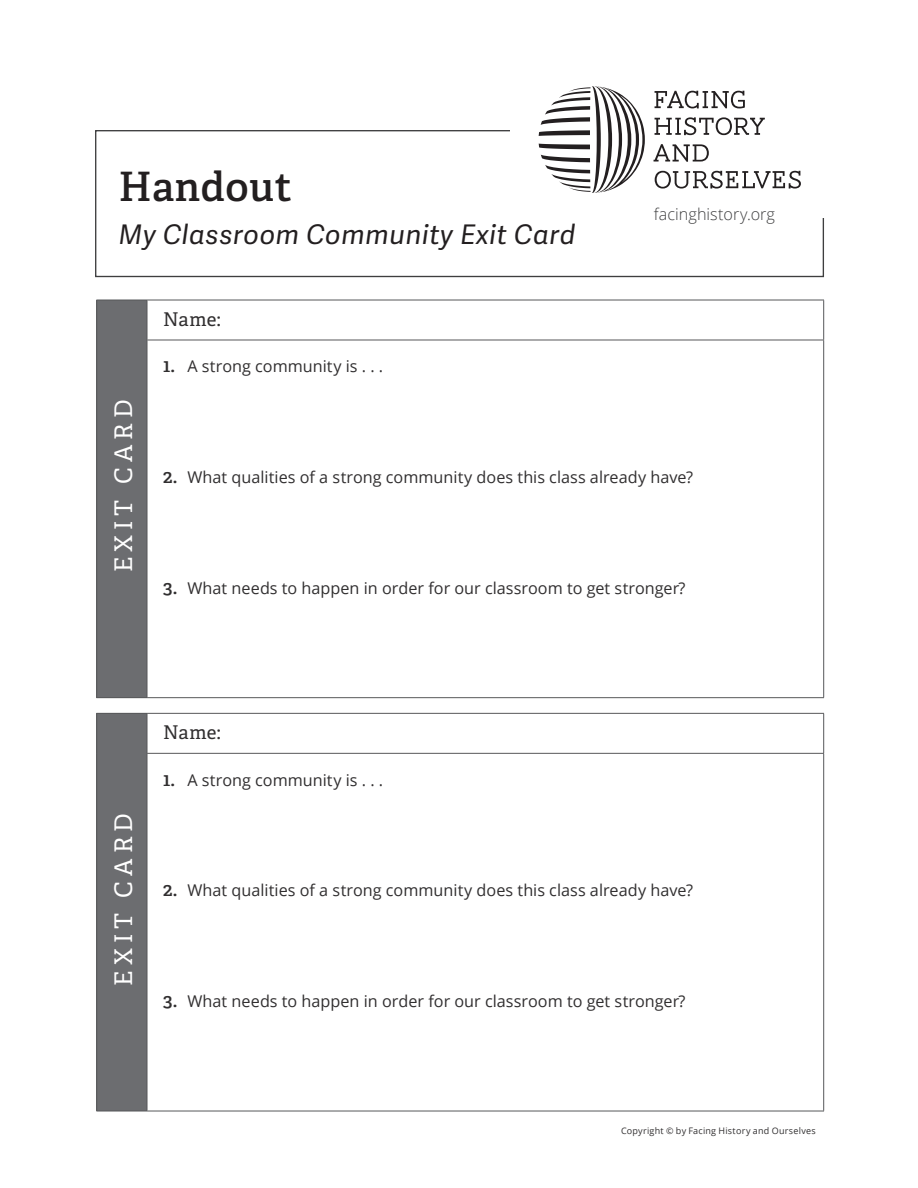
<style>
.page{position:relative;width:918px;height:1188px;background:#fff}
.page>*{position:absolute;margin:0;border:0;box-sizing:border-box;transform-origin:0 0}
.t1{font:600 40.5px "Adelle Basic";letter-spacing:.01em;color:#231f20}
.t2{font:italic 27px "Adelle Sans";letter-spacing:.025em;color:#231f20}
.t3{font:24.3px "Adelle Basic";letter-spacing:.21em;color:#fff}
.t4{font:18.9px "Adelle Basic";letter-spacing:.01em;color:#312f30}
.t5{font:16.2px "Open Sans";color:#312f30}
.t6{font:300 16.2px "Open Sans";color:#3e3e3f}
.TEXT_PP{font:9px "Open Sans";letter-spacing:.025em;color:#312f30}
.s1{font-family:"Adelle Basic";font-weight:600;font-size:18.9px}
</style>
<div class="page">
<div style="left:95px;top:130px;width:729px;height:147px;border:1px solid #3e3e3f"></div>
<div style="left:510px;top:81px;width:324px;height:137px;background:#fff"></div>
<svg style="left:655px;top:91px;width:90px;height:17px"></svg>
<svg style="left:655px;top:117px;width:110px;height:18px"></svg>
<svg style="left:654px;top:144px;width:55px;height:18px"></svg>
<svg style="left:655px;top:171px;width:146px;height:18px"></svg>
<svg style="left:539px;top:86px;width:106px;height:107px"></svg>
<div style="left:97px;top:713px;width:50px;height:398px;background:#6c6d70"></div>
<hr style="left:96px;top:713px;width:51px;height:1px;background:#57585a">
<hr style="left:96px;top:714px;width:1px;height:39px;background:#57585a">
<hr style="left:96px;top:753px;width:1px;height:358px;background:#57585a">
<hr style="left:96px;top:1111px;width:51px;height:1px;background:#57585a">
<hr style="left:147px;top:713px;width:677px;height:1px;background:#57585a">
<hr style="left:147px;top:714px;width:1px;height:39px;background:#57585a">
<hr style="left:823px;top:714px;width:1px;height:39px;background:#57585a">
<hr style="left:147px;top:753px;width:677px;height:1px;background:#57585a">
<hr style="left:147px;top:754px;width:1px;height:357px;background:#57585a">
<hr style="left:823px;top:754px;width:1px;height:357px;background:#57585a">
<hr style="left:147px;top:1111px;width:677px;height:1px;background:#57585a">
<div style="left:97px;top:300px;width:50px;height:398px;background:#6c6d70"></div>
<hr style="left:96px;top:300px;width:51px;height:1px;background:#57585a">
<hr style="left:96px;top:300px;width:1px;height:40px;background:#57585a">
<hr style="left:96px;top:340px;width:1px;height:357px;background:#57585a">
<hr style="left:96px;top:697px;width:51px;height:1px;background:#57585a">
<hr style="left:147px;top:300px;width:677px;height:1px;background:#57585a">
<hr style="left:147px;top:300px;width:1px;height:40px;background:#57585a">
<hr style="left:823px;top:300px;width:1px;height:40px;background:#57585a">
<hr style="left:147px;top:340px;width:677px;height:1px;background:#57585a">
<hr style="left:147px;top:340px;width:1px;height:357px;background:#57585a">
<hr style="left:823px;top:340px;width:1px;height:357px;background:#57585a">
<hr style="left:147px;top:697px;width:677px;height:1px;background:#57585a">
<p class="t1" style="left:119px;top:161px;width:174px">Handout</p>
<p class="t2" style="left:119px;top:215px;width:458px">My Classroom Community Exit Card</p>
<p class="t4" style="left:163px;top:307px;width:59px">Name:</p>
<p class="t5" style="left:163px;top:355px;width:222px"><span class="s1">1.</span> A strong community is . . .</p>
<p class="t6" style="left:654px;top:203px;width:123px">facinghistory.org</p>
<p class="t3" style="left:109px;top:572px;width:174px;rotate:-90deg">EXIT CARD</p>
<p class="t5" style="left:163px;top:466px;width:531px"><span class="s1">2.</span> What qualities of a strong community does this class already have?</p>
<p class="t5" style="left:163px;top:577px;width:524px"><span class="s1">3.</span> What needs to happen in order for our classroom to get stronger?</p>
<p class="t3" style="left:109px;top:986px;width:174px;rotate:-90deg">EXIT CARD</p>
<p class="t4" style="left:163px;top:721px;width:59px">Name:</p>
<p class="t5" style="left:163px;top:769px;width:222px"><span class="s1">1.</span> A strong community is . . .</p>
<p class="t5" style="left:163px;top:879px;width:531px"><span class="s1">2.</span> What qualities of a strong community does this class already have?</p>
<p class="t5" style="left:163px;top:990px;width:524px"><span class="s1">3.</span> What needs to happen in order for our classroom to get stronger?</p>
<p class="TEXT_PP" style="left:621px;top:1125px;width:196px">Copyright © by Facing History and Ourselves</p>
</div>
